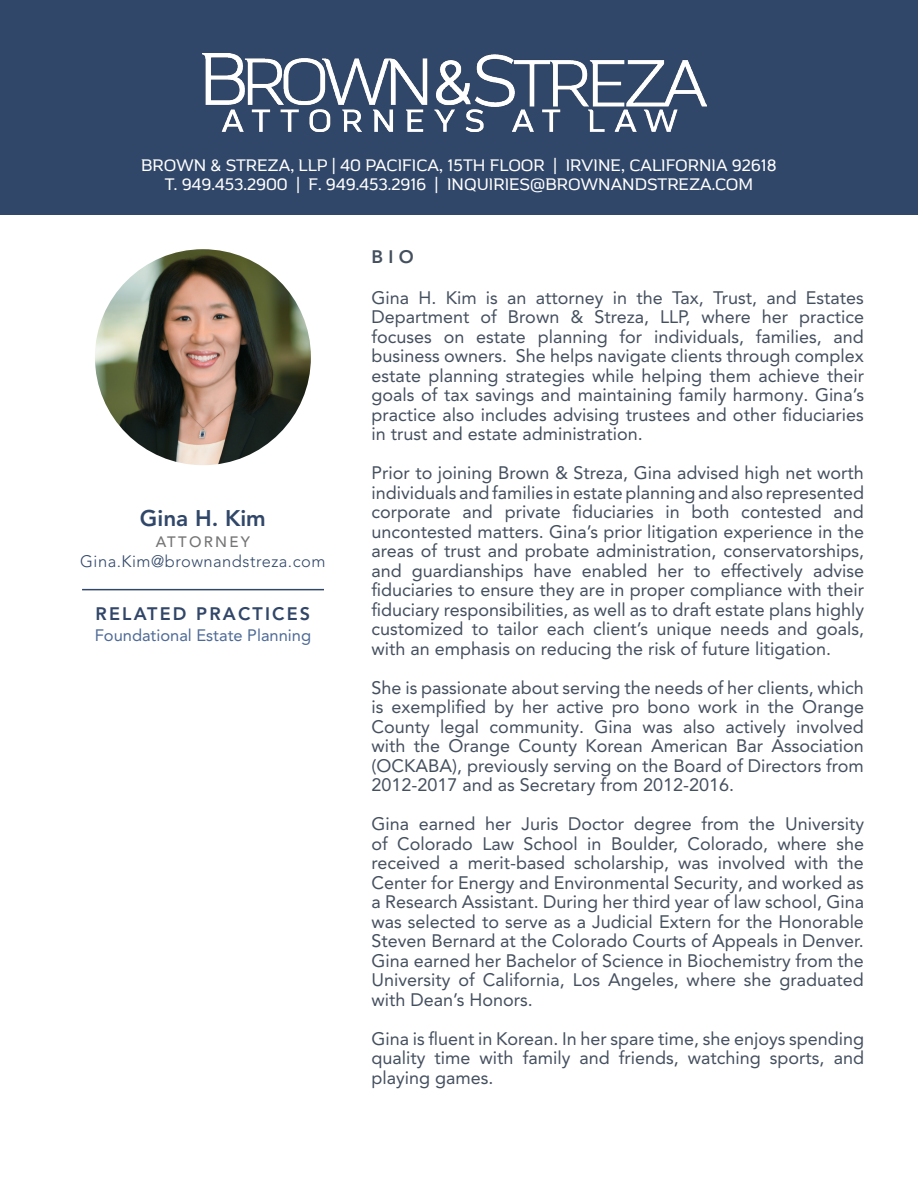
<style>
.page{position:relative;width:918px;height:1188px;background:#fff}
.page>*{position:absolute;margin:0;border:0;box-sizing:border-box;transform-origin:0 0}
.t1{font:800 22.5px "Avenir LT Pro";color:#314769}
.t2{font:18px/19.5px "Avenir LT Pro";color:#45505f;text-align:justify}
.t3{font:800 18px "Avenir LT Pro";letter-spacing:.12em;color:#314668}
.t4{font:800 18px "Avenir LT Pro";color:#45505f}
.t5{font:500 16.5px "MAINLUX";color:#fff}
.t6{font:300 16.5px "Avenir LT Pro";letter-spacing:.03em;color:#314769}
.t7{font:16.5px "Avenir LT Pro";color:#4e6a96}
.t8{font:500 15px "Avenir LT Pro";letter-spacing:.15em;color:#767575}
</style>
<div class="page">
<img style="left:95px;top:249px;width:216px;height:216px;border-radius:108px">
<hr style="left:82px;top:589px;width:242px;height:1px;background:#314668">
<div style="left:0;top:0;width:918px;height:215px;background:#314769"></div>
<img style="left:203px;top:54px;width:504px;height:78px">
<p class="t5" style="left:141px;top:155px;width:637px">BROWN &amp; STREZA, LLP | 40 PACIFICA, 15TH FLOOR | IRVINE, CALIFORNIA 92618</p>
<p class="t5" style="left:165px;top:175px;width:590px">T. 949.453.2900 | F. 949.453.2916 | INQUIRIES@BROWNANDSTREZA.COM</p>
<p class="t1" style="left:140px;top:504px;width:127px">Gina H. Kim</p>
<p class="t8" style="left:156px;top:533px;width:96px">ATTORNEY</p>
<p class="t6" style="left:80px;top:551px;width:247px">Gina.Kim@brownandstreza.com</p>
<p class="t3" style="left:96px;top:604px;width:216px">RELATED PRACTICES</p>
<p class="t7" style="left:95px;top:626px;width:218px">Foundational Estate Planning</p>
<p class="t4" style="left:372px;top:246px;width:44px">B I O</p>
<p class="t2" style="left:372px;top:288px;width:494px">Gina H. Kim is an attorney in the Tax, Trust, and Estates Department of Brown &amp; Streza, LLP, where her practice focuses on estate planning for individuals, families, and business owners. She helps navigate clients through complex estate planning strategies while helping them achieve their goals of tax savings and maintaining family harmony. Gina’s practice also includes advising trustees and other fiduciaries in trust and estate administration.</p>
<p class="t2" style="left:372px;top:463px;width:494px">Prior to joining Brown &amp; Streza, Gina advised high net worth individuals and families in estate planning and also represented corporate and private fiduciaries in both contested and uncontested matters. Gina’s prior litigation experience in the areas of trust and probate administration, conservatorships, and guardianships have enabled her to effectively advise fiduciaries to ensure they are in proper compliance with their fiduciary responsibilities, as well as to draft estate plans highly customized to tailor each client’s unique needs and goals, with an emphasis on reducing the risk of future litigation.</p>
<p class="t2" style="left:372px;top:678px;width:494px">She is passionate about serving the needs of her clients, which is exemplified by her active pro bono work in the Orange County legal community. Gina was also actively involved with the Orange County Korean American Bar Association (OCKABA), previously serving on the Board of Directors from 2012-2017 and as Secretary from 2012-2016.</p>
<p class="t2" style="left:372px;top:814px;width:494px">Gina earned her Juris Doctor degree from the University of Colorado Law School in Boulder, Colorado, where she received a merit-based scholarship, was involved with the Center for Energy and Environmental Security, and worked as a Research Assistant. During her third year of law school, Gina was selected to serve as a Judicial Extern for the Honorable Steven Bernard at the Colorado Courts of Appeals in Denver.<br>Gina earned her Bachelor of Science in Biochemistry from the University of California, Los Angeles, where she graduated with Dean’s Honors.</p>
<p class="t2" style="left:372px;top:1029px;width:494px">Gina is fluent in Korean. In her spare time, she enjoys spending quality time with family and friends, watching sports, and playing games.</p>
</div>
